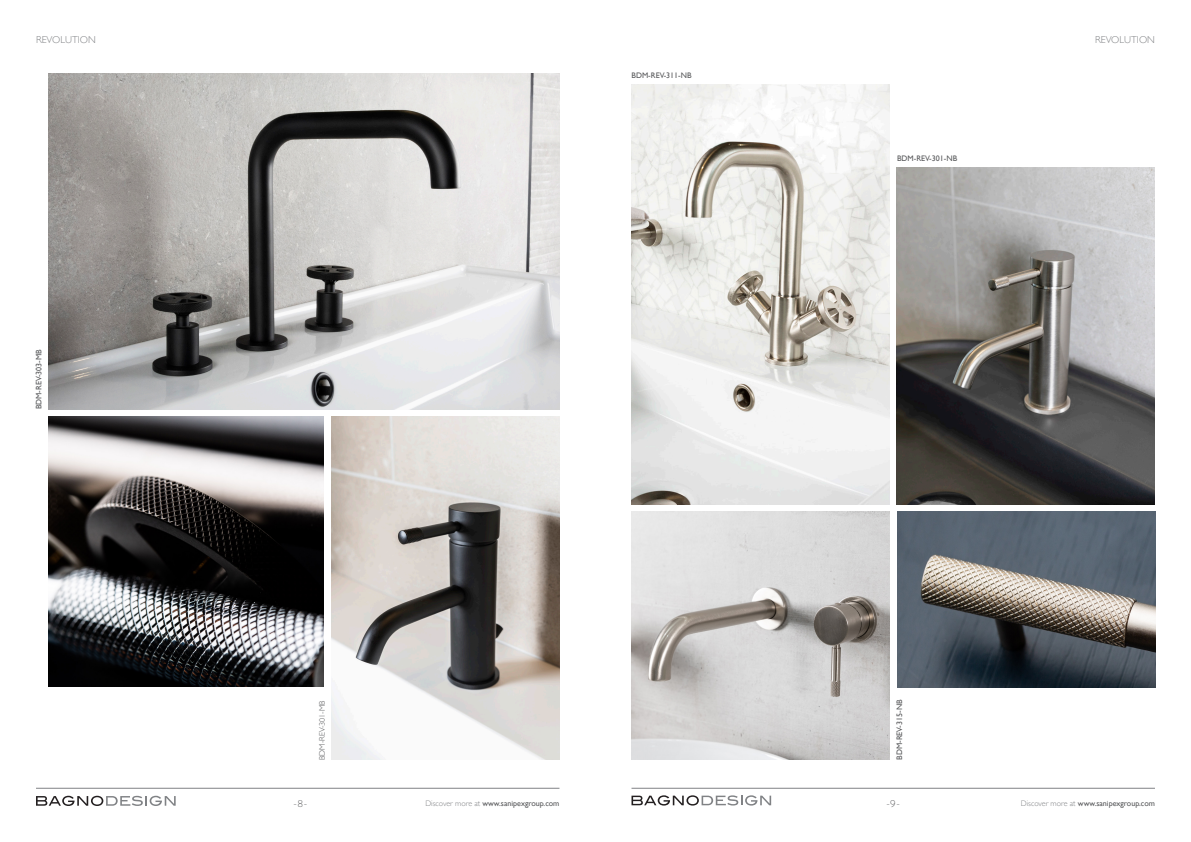
<style>
.page{position:relative;width:1191px;height:842px;background:#fff}
.page>*{position:absolute;margin:0;border:0;box-sizing:border-box;transform-origin:0 0}
.t1{font:300 10px "Gill Sans";color:#808285}
.t2{font:300 10px "Brandon Grotesque";color:#57585a}
.t3{font:8px "Gill Sans";color:#57585a}
.t4{font:300 8px "Gill Sans";color:#57585a}
.s1{font-weight:300;color:#808285}
</style>
<div class="page">
<svg style="left:36px;top:796px;width:140px;height:10px"></svg>
<svg style="left:631px;top:795px;width:140px;height:10px"></svg>
<hr style="left:631px;top:788px;width:524px;height:1px;background:#808285">
<hr style="left:36px;top:788px;width:523px;height:1px;background:#808285">
<img style="left:332px;top:416px;width:227px;height:344px">
<img style="left:49px;top:416px;width:275px;height:271px">
<img style="left:49px;top:73px;width:510px;height:336px">
<img style="left:631px;top:85px;width:258px;height:419px">
<img style="left:896px;top:168px;width:259px;height:336px">
<img style="left:897px;top:511px;width:258px;height:176px">
<img style="left:631px;top:511px;width:258px;height:249px">
<p class="t1" style="left:36px;top:32px;width:61px">REVOLUTION</p>
<p class="t1" style="left:1095px;top:32px;width:61px">REVOLUTION</p>
<p class="t3" style="left:34px;top:409px;width:62px;rotate:-90deg">BDM-REV-303-MB</p>
<p class="t3" style="left:631px;top:70px;width:62px">BDM-REV-311-NB</p>
<p class="t3" style="left:897px;top:153px;width:62px">BDM-REV-301-NB</p>
<p class="t4" style="left:316px;top:760px;width:60px;rotate:-90deg">BDM-REV-301-MB</p>
<p class="t2" style="left:293px;top:796px;width:17px">-8-</p>
<p class="t3" style="left:895px;top:760px;width:62px;rotate:-90deg">BDM-REV-315-NB</p>
<p class="t2" style="left:885px;top:796px;width:16px">-9-</p>
<p class="t3" style="left:425px;top:798px;width:136px"><span class="s1">Discover more at</span> www.sanipexgroup.com</p>
<p class="t3" style="left:1020px;top:798px;width:136px"><span class="s1">Discover more at</span> www.sanipexgroup.com</p>
</div>
